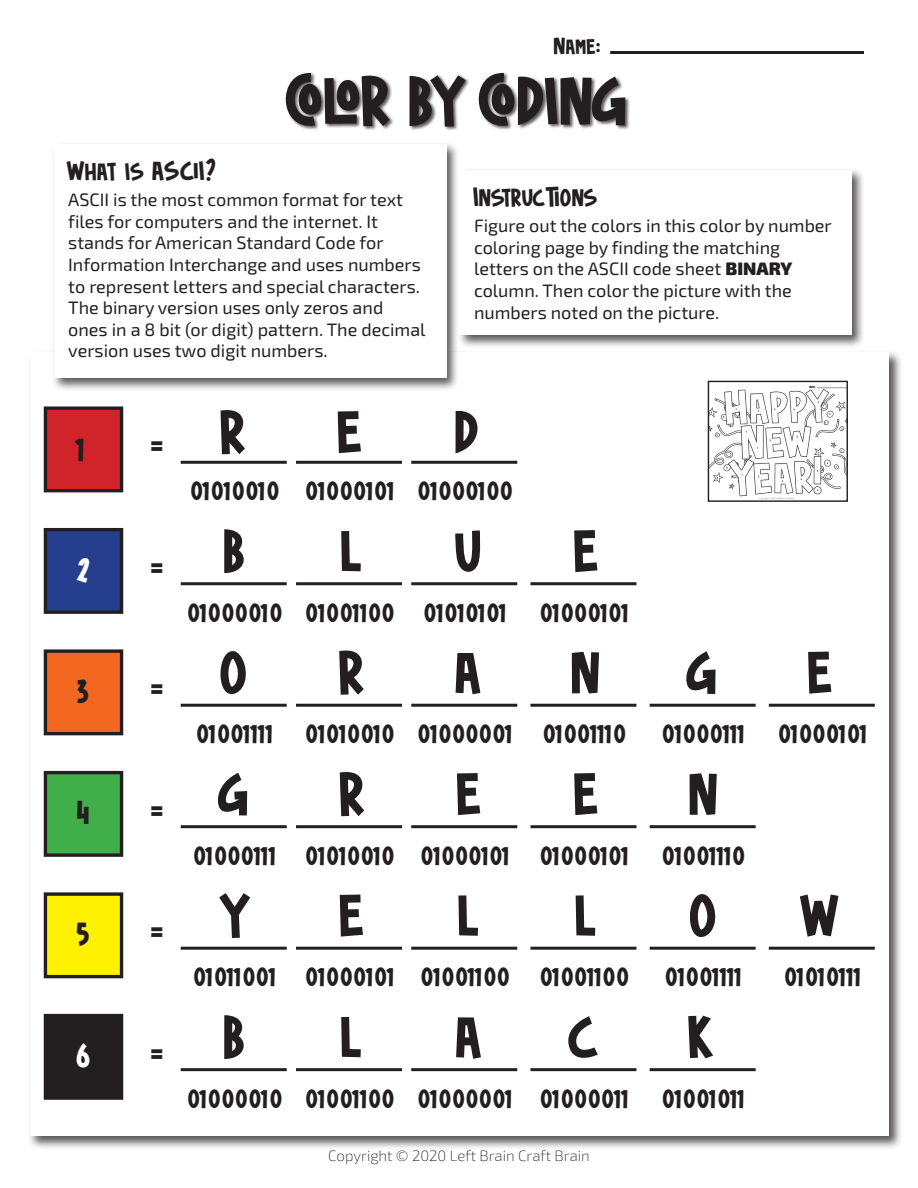
<style>
.page{position:relative;width:918px;height:1188px;background:#fff}
.page>*{position:absolute;margin:0;border:0;box-sizing:border-box;transform-origin:0 0}
.t1{font:60px "Tintco";color:#231f20}
.t2{font:52.5px "Tintco";color:#231f20}
.t3{font:30px "Tintco";color:#231f20}
.t4{font:30px "Tintco";color:#fff}
.t5{font:25.5px "Tintco";color:#231f20}
.t6{font:24px "Tintco";letter-spacing:.08em;color:#231f20}
.t7{font:24px "Tintco";color:#231f20}
.t8{font:21px "Tintco";color:#231f20}
.t9{font:18px/21.6px "Exo 2";color:#231f20}
.t10{font:200 15px "Exo 2";color:#231f20}
.s1{font-weight:900}
</style>
<div class="page">
<div style="left:285px;top:73px;width:345px;height:58px;background:#231f20;opacity:.75"></div>
<div style="left:28px;top:350px;width:875px;height:800px;background:#231f20;opacity:.75"></div>
<div style="left:30px;top:352px;width:859px;height:784px;background:#fff"></div>
<div style="left:51px;top:141px;width:409px;height:251px;background:#231f20;opacity:.75"></div>
<div style="left:54px;top:144px;width:392px;height:234px;background:#fff"></div>
<div style="left:457px;top:167px;width:409px;height:181px;background:#231f20;opacity:.75"></div>
<div style="left:460px;top:170px;width:392px;height:165px;background:#fff"></div>
<img style="left:710px;top:385px;width:136px;height:115px">
<div style="left:708px;top:381px;width:140px;height:121px;border:1px solid #231f20"></div>
<hr style="left:610px;top:51px;width:254px;height:3px;background:#231f20">
<div style="left:45px;top:408px;width:77px;height:83px;background:#d1232a"></div>
<div style="left:44px;top:406px;width:79px;height:86px;border:3px solid #231f20"></div>
<hr style="left:181px;top:461px;width:106px;height:3px;background:#231f20">
<hr style="left:296px;top:461px;width:106px;height:3px;background:#231f20">
<hr style="left:411px;top:461px;width:106px;height:3px;background:#231f20">
<div style="left:45px;top:530px;width:77px;height:82px;background:#253f8e"></div>
<div style="left:44px;top:528px;width:79px;height:86px;border:3px solid #231f20"></div>
<hr style="left:181px;top:582px;width:106px;height:3px;background:#231f20">
<hr style="left:296px;top:582px;width:106px;height:3px;background:#231f20">
<hr style="left:411px;top:582px;width:106px;height:3px;background:#231f20">
<hr style="left:530px;top:582px;width:106px;height:3px;background:#231f20">
<div style="left:45px;top:651px;width:77px;height:83px;background:#f36821"></div>
<div style="left:44px;top:649px;width:79px;height:86px;border:3px solid #231f20"></div>
<hr style="left:181px;top:704px;width:106px;height:3px;background:#231f20">
<hr style="left:296px;top:704px;width:106px;height:3px;background:#231f20">
<hr style="left:411px;top:704px;width:106px;height:3px;background:#231f20">
<hr style="left:530px;top:704px;width:106px;height:3px;background:#231f20">
<hr style="left:650px;top:704px;width:106px;height:3px;background:#231f20">
<hr style="left:769px;top:704px;width:106px;height:3px;background:#231f20">
<div style="left:45px;top:773px;width:77px;height:82px;background:#40ae49"></div>
<div style="left:44px;top:771px;width:79px;height:86px;border:3px solid #231f20"></div>
<hr style="left:181px;top:825px;width:106px;height:3px;background:#231f20">
<hr style="left:296px;top:825px;width:106px;height:3px;background:#231f20">
<hr style="left:411px;top:825px;width:106px;height:3px;background:#231f20">
<hr style="left:530px;top:825px;width:106px;height:3px;background:#231f20">
<hr style="left:650px;top:825px;width:106px;height:3px;background:#231f20">
<div style="left:45px;top:894px;width:77px;height:83px;background:#fff101"></div>
<div style="left:44px;top:892px;width:79px;height:86px;border:3px solid #231f20"></div>
<hr style="left:181px;top:947px;width:106px;height:3px;background:#231f20">
<hr style="left:296px;top:947px;width:106px;height:3px;background:#231f20">
<hr style="left:411px;top:947px;width:106px;height:3px;background:#231f20">
<hr style="left:530px;top:947px;width:106px;height:3px;background:#231f20">
<hr style="left:650px;top:947px;width:106px;height:3px;background:#231f20">
<hr style="left:769px;top:947px;width:106px;height:3px;background:#231f20">
<div style="left:45px;top:1016px;width:77px;height:82px;background:#231f20"></div>
<div style="left:44px;top:1014px;width:79px;height:86px;border:3px solid #231f20"></div>
<hr style="left:181px;top:1068px;width:106px;height:3px;background:#231f20">
<hr style="left:296px;top:1068px;width:106px;height:3px;background:#231f20">
<hr style="left:411px;top:1068px;width:106px;height:3px;background:#231f20">
<hr style="left:530px;top:1068px;width:106px;height:3px;background:#231f20">
<hr style="left:650px;top:1068px;width:106px;height:3px;background:#231f20">
<p class="t8" style="left:554px;top:29px;width:49px">NAME:</p>
<h1 class="t1" style="left:288px;top:54px;width:343px">COLOR BY CODING</h1>
<h3 class="t7" style="left:68px;top:152px;width:150px">WHAT IS ASCII?</h3>
<p class="t9" style="left:68px;top:190px;width:359px">ASCII is the most common format for text files for computers and the internet. It stands for American Standard Code for Information Interchange and uses numbers to represent letters and special characters.<br>The binary version uses only zeros and ones in a 8 bit (or digit) pattern. The decimal version uses two digit numbers.</p>
<h3 class="t7" style="left:474px;top:178px;width:126px">INSTRUCTIONS</h3>
<p class="t9" style="left:474px;top:215px;width:359px">Figure out the colors in this color by number coloring page by finding the matching letters on the ASCII code sheet <span class="s1">BINARY </span>column. Then color the picture with the numbers noted on the picture.</p>
<h3 class="t3" style="left:78px;top:426px;width:8px">1</h3>
<h3 class="t5" style="left:152px;top:428px;width:15px">=</h3>
<h3 class="t4" style="left:78px;top:546px;width:13px">2</h3>
<h3 class="t5" style="left:152px;top:549px;width:15px">=</h3>
<h3 class="t3" style="left:78px;top:668px;width:14px">3</h3>
<h3 class="t5" style="left:152px;top:670px;width:15px">=</h3>
<h3 class="t3" style="left:77px;top:789px;width:15px">4</h3>
<h3 class="t5" style="left:152px;top:792px;width:15px">=</h3>
<h3 class="t3" style="left:77px;top:911px;width:15px">5</h3>
<h3 class="t5" style="left:152px;top:913px;width:15px">=</h3>
<h3 class="t4" style="left:77px;top:1032px;width:16px">6</h3>
<h3 class="t5" style="left:152px;top:1035px;width:15px">=</h3>
<h2 class="t2" style="left:222px;top:391px;width:26px">R</h2>
<h2 class="t2" style="left:338px;top:391px;width:26px">E</h2>
<h2 class="t2" style="left:455px;top:391px;width:27px">D</h2>
<h3 class="t6" style="left:191px;top:472px;width:323px">01010010 01000101 01000100</h3>
<h2 class="t2" style="left:224px;top:510px;width:24px">B</h2>
<h2 class="t2" style="left:342px;top:510px;width:24px">L</h2>
<h2 class="t2" style="left:457px;top:510px;width:29px">U</h2>
<h2 class="t2" style="left:575px;top:510px;width:26px">E</h2>
<h3 class="t6" style="left:188px;top:594px;width:208px">01000010 01001100</h3>
<h3 class="t6" style="left:425px;top:594px;width:83px">01010101</h3>
<h3 class="t6" style="left:541px;top:594px;width:89px">01000101</h3>
<h2 class="t2" style="left:221px;top:632px;width:30px">O</h2>
<h2 class="t2" style="left:340px;top:632px;width:26px">R</h2>
<h2 class="t2" style="left:456px;top:632px;width:30px">A</h2>
<h2 class="t2" style="left:572px;top:632px;width:31px">N</h2>
<h2 class="t2" style="left:689px;top:632px;width:32px">G</h2>
<h2 class="t2" style="left:809px;top:632px;width:26px">E</h2>
<h3 class="t6" style="left:197px;top:715px;width:77px">01001111</h3>
<h3 class="t6" style="left:307px;top:715px;width:208px">01010010 01000001</h3>
<h3 class="t6" style="left:544px;top:715px;width:83px">01001110</h3>
<h3 class="t6" style="left:663px;top:715px;width:83px">01000111</h3>
<h3 class="t6" style="left:779px;top:715px;width:89px">01000101</h3>
<h2 class="t2" style="left:220px;top:753px;width:32px">G</h2>
<h2 class="t2" style="left:341px;top:753px;width:26px">R</h2>
<h2 class="t2" style="left:458px;top:753px;width:26px">E</h2>
<h2 class="t2" style="left:575px;top:753px;width:26px">E</h2>
<h2 class="t2" style="left:690px;top:753px;width:31px">N</h2>
<h3 class="t6" style="left:194px;top:837px;width:83px">01000111</h3>
<h3 class="t6" style="left:307px;top:837px;width:205px">01010010 01000101</h3>
<h3 class="t6" style="left:541px;top:837px;width:89px">01000101</h3>
<h3 class="t6" style="left:663px;top:837px;width:83px">01001110</h3>
<h2 class="t2" style="left:224px;top:875px;width:25px">Y</h2>
<h2 class="t2" style="left:340px;top:875px;width:26px">E</h2>
<h2 class="t2" style="left:459px;top:875px;width:24px">L</h2>
<h2 class="t2" style="left:576px;top:875px;width:24px">L</h2>
<h2 class="t2" style="left:690px;top:875px;width:30px">O</h2>
<h2 class="t2" style="left:803px;top:875px;width:39px">W</h2>
<h3 class="t6" style="left:194px;top:958px;width:83px">01011001</h3>
<h3 class="t6" style="left:307px;top:958px;width:205px">01000101 01001100</h3>
<h3 class="t6" style="left:541px;top:958px;width:89px">01001100</h3>
<h3 class="t6" style="left:666px;top:958px;width:77px">01001111</h3>
<h3 class="t6" style="left:785px;top:958px;width:77px">01010111</h3>
<h2 class="t2" style="left:224px;top:996px;width:24px">B</h2>
<h2 class="t2" style="left:342px;top:996px;width:24px">L</h2>
<h2 class="t2" style="left:456px;top:996px;width:30px">A</h2>
<h2 class="t2" style="left:568px;top:996px;width:32px">C</h2>
<h2 class="t2" style="left:689px;top:996px;width:28px">K</h2>
<h3 class="t6" style="left:188px;top:1080px;width:442px">01000010 01001100 01000001 01000011</h3>
<h3 class="t6" style="left:663px;top:1080px;width:83px">01001011</h3>
<p class="t10" style="left:328px;top:1147px;width:263px">Copyright © 2020 Left Brain Craft Brain</p>
</div>
